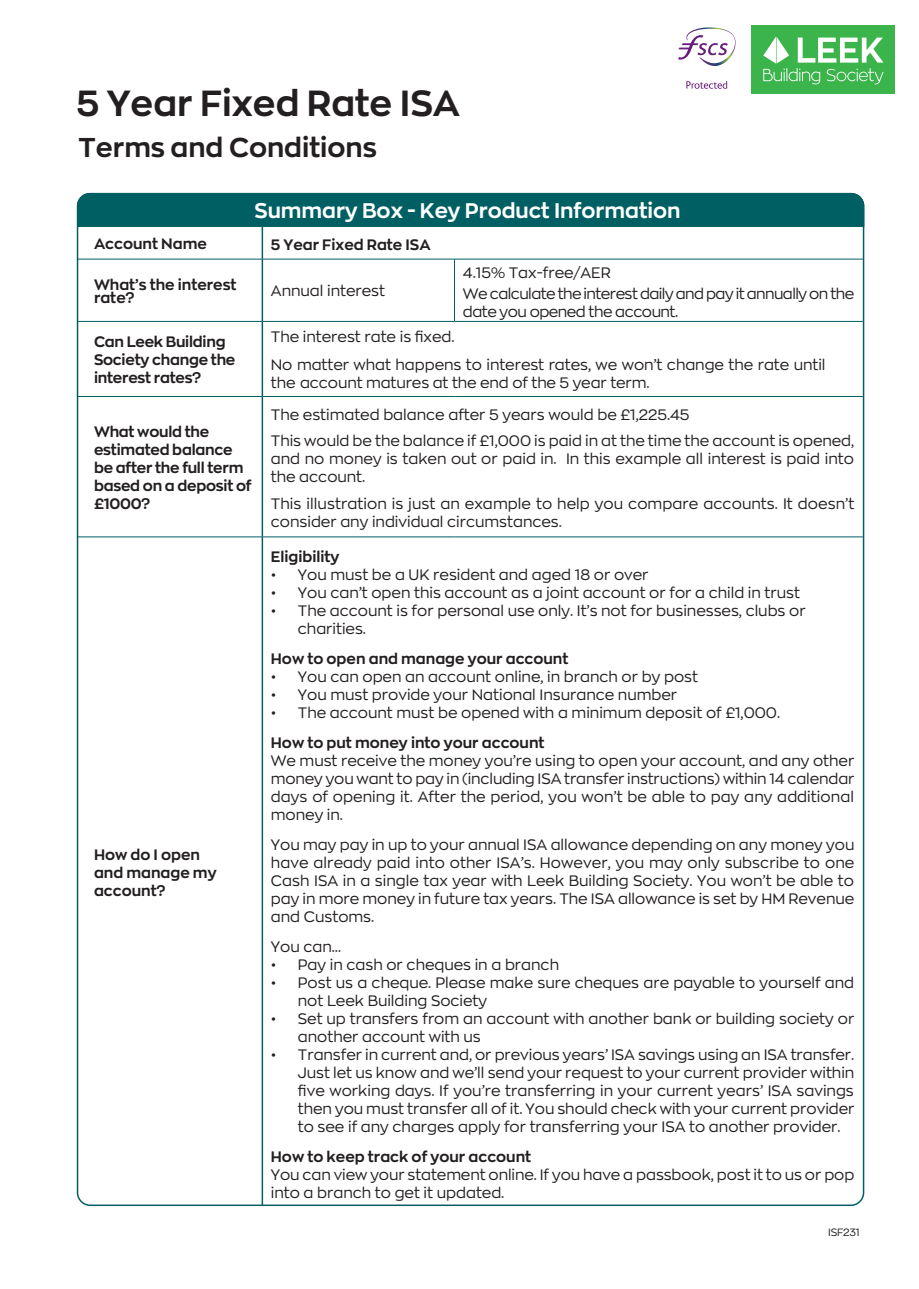
<style>
.page{position:relative;width:919px;height:1289px;background:#fff}
.page>*{position:absolute;margin:0;border:0;box-sizing:border-box;transform-origin:0 0}
.t1{font:700 36px "Zona Pro";color:#231f20}
.t2{font:700 27px "Zona Pro";color:#231f20}
.t3{font:700 21px "Zona Pro";color:#fff}
.t4{font:15px/18px "Zona Pro";color:#231f20}
.t5{font:700 15px/18px "Zona Pro";color:#231f20}
.t6{font:15px/20.9px "Zona Pro";letter-spacing:-.035em;color:#231f20}
.t7{font:15px "Zona Pro";letter-spacing:-.03em;color:#231f20}
.t8{font:10.5px "Zona Pro";letter-spacing:-.02em;color:#231f20}
</style>
<div class="page">
<svg style="left:686px;top:81px;width:41px;height:8px"></svg>
<svg style="left:678px;top:27px;width:57px;height:39px"></svg>
<div style="left:77px;top:193px;width:787px;height:34px;background:#005f62"></div>
<div style="left:751px;top:25px;width:143px;height:68px;background:#3bb54b"></div>
<svg style="left:763px;top:37px;width:120px;height:47px"></svg>
<hr style="left:261px;top:227px;width:2px;height:32px;background:#005f62">
<hr style="left:261px;top:259px;width:2px;height:62px;background:#005f62">
<hr style="left:261px;top:321px;width:2px;height:75px;background:#005f62">
<hr style="left:261px;top:397px;width:2px;height:139px;background:#005f62">
<hr style="left:261px;top:537px;width:2px;height:668px;background:#005f62">
<hr style="left:77px;top:259px;width:185px;height:1px;background:#005f62">
<hr style="left:262px;top:259px;width:192px;height:1px;background:#005f62">
<hr style="left:454px;top:259px;width:408px;height:1px;background:#005f62">
<hr style="left:454px;top:259px;width:1px;height:62px;background:#005f62">
<hr style="left:77px;top:321px;width:185px;height:1px;background:#005f62">
<hr style="left:262px;top:321px;width:192px;height:1px;background:#005f62">
<hr style="left:454px;top:321px;width:408px;height:1px;background:#005f62">
<hr style="left:77px;top:396px;width:185px;height:1px;background:#005f62">
<hr style="left:262px;top:396px;width:192px;height:1px;background:#005f62">
<hr style="left:454px;top:396px;width:408px;height:1px;background:#005f62">
<hr style="left:77px;top:536px;width:185px;height:1px;background:#005f62">
<hr style="left:262px;top:536px;width:192px;height:1px;background:#005f62">
<hr style="left:454px;top:536px;width:408px;height:1px;background:#005f62">
<p class="t1" style="left:77px;top:80px;width:385px">5 Year Fixed Rate ISA</p>
<p class="t2" style="left:78px;top:129px;width:300px">Terms and Conditions</p>
<p class="t3" style="left:254px;top:196px;width:427px">Summary Box - Key Product Information</p>
<p class="t5" style="left:94px;top:234px;width:114px">Account Name</p>
<p class="t5" style="left:271px;top:235px;width:161px">5 Year Fixed Rate ISA</p>
<p class="t5" style="left:94px;top:277px;width:144px;line-height:13.5px">What’s the interest rate?</p>
<p class="t4" style="left:271px;top:282px;width:116px">Annual interest</p>
<p class="t6" style="left:463px;top:261px;width:392px">4.15% Tax-free/AER<br>We calculate the interest daily and pay it annually on the</p>
<p class="t7" style="left:463px;top:301px;width:217px">date you opened the account.</p>
<p class="t5" style="left:94px;top:332px;width:143px">Can Leek Building<br>Society change the interest rates?</p>
<p class="t4" style="left:271px;top:322px;width:556px;line-height:28px">The interest rate is fixed.<br>No matter what happens to interest rates, we won’t change the rate until</p>
<p class="t4" style="left:271px;top:374px;width:380px">the account matures at the end of the 5 year term.</p>
<p class="t5" style="left:94px;top:422px;width:159px">What would the estimated balance be after the full term based on a deposit of £1000?</p>
<p class="t5" style="left:94px;top:845px;width:124px">How do I open and manage my account?</p>
<p class="t4" style="left:271px;top:401px;width:585px;line-height:25.7px">The estimated balance after 5 years would be £1,225.45<br>This would be the balance if £1,000 is paid in at the time the account is opened,</p>
<p class="t4" style="left:271px;top:449px;width:584px">and no money is taken out or paid in. In this example all interest is paid into the account.</p>
<p class="t4" style="left:271px;top:494px;width:585px">This illustration is just an example to help you compare accounts. It doesn’t consider any individual circumstances.</p>
<p class="t5" style="left:271px;top:547px;width:70px">Eligibility</p>
<p class="t4" style="left:271px;top:565px;width:379px">• You must be a UK resident and aged 18 or over</p>
<p class="t4" style="left:271px;top:583px;width:530px">• You can’t open this account as a joint account or for a child in trust</p>
<p class="t4" style="left:298px;top:601px;width:509px;text-indent:-27px">• The account is for personal use only. It’s not for businesses, clubs or charities.</p>
<p class="t5" style="left:271px;top:649px;width:299px">How to open and manage your account</p>
<p class="t4" style="left:271px;top:667px;width:428px">• You can open an account online, in branch or by post</p>
<p class="t4" style="left:271px;top:685px;width:408px">• You must provide your National Insurance number</p>
<p class="t4" style="left:271px;top:703px;width:511px">• The account must be opened with a minimum deposit of £1,000.</p>
<p class="t5" style="left:271px;top:733px;width:275px">How to put money into your account</p>
<p class="t4" style="left:271px;top:751px;width:585px;text-align:justify">We must receive the money you’re using to open your account, and any other money you want to pay in (including ISA transfer instructions) within 14 calendar days of opening it. After the period, you won’t be able to pay any additional money in.</p>
<p class="t4" style="left:271px;top:835px;width:585px;text-align:justify">You may pay in up to your annual ISA allowance depending on any money you have already paid into other ISA’s. However, you may only subscribe to one Cash ISA in a single tax year with Leek Building Society. You won’t be able to pay in more money in future tax years. The ISA allowance is set by HM Revenue and Customs.</p>
<p class="t4" style="left:271px;top:937px;width:72px">You can…</p>
<p class="t4" style="left:271px;top:955px;width:290px">• Pay in cash or cheques in a branch</p>
<p class="t4" style="left:298px;top:973px;width:558px;text-indent:-27px">• Post us a cheque. Please make sure cheques are payable to yourself and not Leek Building Society</p>
<p class="t4" style="left:298px;top:1009px;width:558px;text-indent:-27px">• Set up transfers from an account with another bank or building society or another account with us</p>
<p class="t4" style="left:298px;top:1045px;width:558px;text-align:justify;text-indent:-27px">• Transfer in current and, or previous years’ ISA savings using an ISA transfer.<br>Just let us know and we’ll send your request to your current provider within five working days. If you’re transferring in your current years’ ISA savings then you must transfer all of it. You should check with your current provider to see if any charges apply for transferring your ISA to another provider.</p>
<p class="t5" style="left:271px;top:1147px;width:262px">How to keep track of your account</p>
<p class="t4" style="left:271px;top:1165px;width:585px">You can view your statement online. If you have a passbook, post it to us or pop into a branch to get it updated.</p>
<p class="t8" style="left:828px;top:1225px;width:33px">ISF231</p>
</div>
